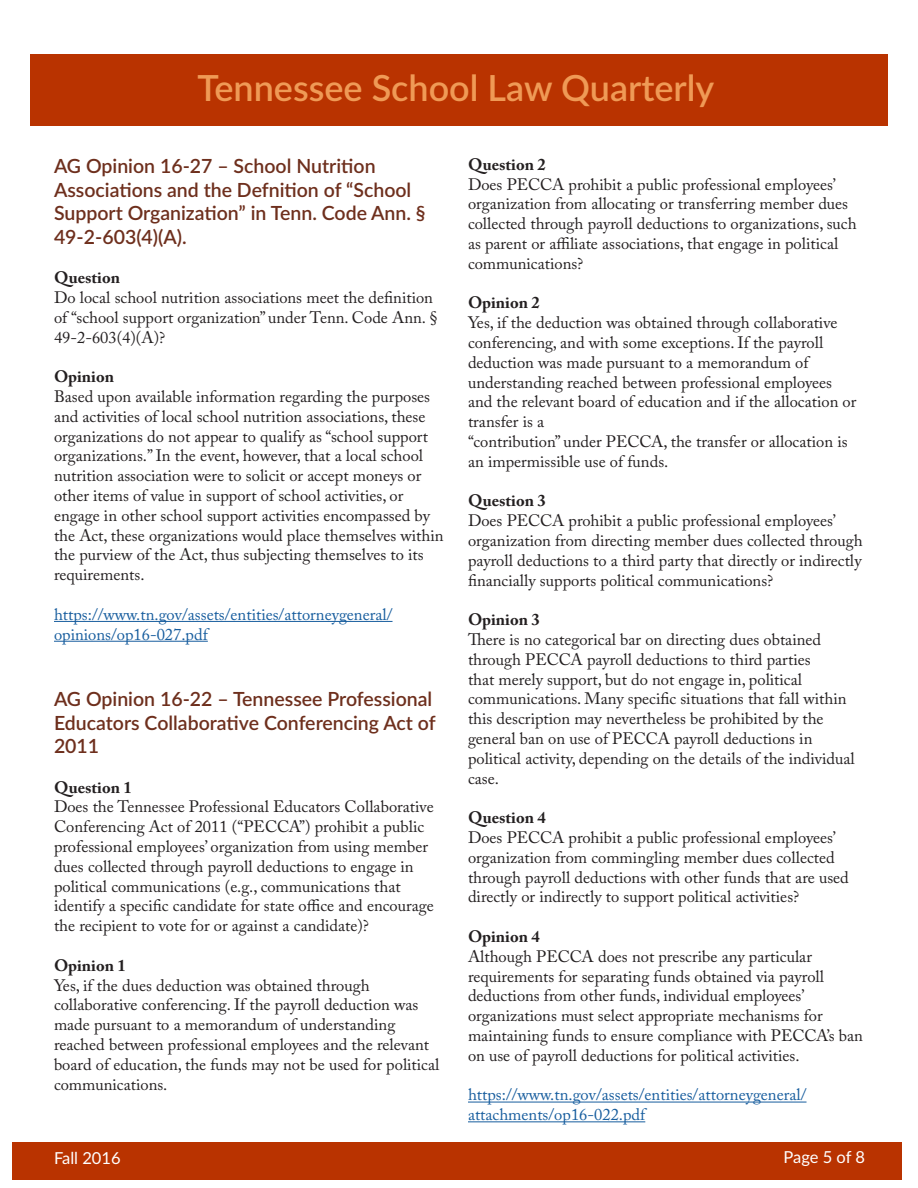
<style>
.page{position:relative;width:918px;height:1188px;background:#fff}
.page>*{position:absolute;margin:0;border:0;box-sizing:border-box;transform-origin:0 0}
.t1{font:600 36px "Lato";color:#ef9a56}
.t2{font:600 19.5px/23.4px "Lato";color:#6e2f1d}
.t3{font:16.5px/19.8px "Adobe Caslon Pro";color:#231f20}
.t4{font:16.5px/19.8px "Adobe Caslon Pro";color:#175d9e}
.t5{font:700 16.5px "Adobe Caslon Pro";color:#231f20}
.t6{font:16.5px "Lato";color:#fff}
</style>
<div class="page">
<div style="left:12px;top:1142px;width:890px;height:38px;background:#b93300"></div>
<div style="left:30px;top:54px;width:858px;height:72px;background:#b93300"></div>
<hr style="left:54px;top:621px;width:339px;height:1px;background:#175d9e">
<hr style="left:54px;top:641px;width:154px;height:1px;background:#175d9e">
<hr style="left:468px;top:1102px;width:339px;height:1px;background:#175d9e">
<hr style="left:468px;top:1121px;width:177px;height:1px;background:#175d9e">
<h1 class="t1" style="left:197px;top:62px;width:519px">Tennessee School Law Quarterly</h1>
<p class="t2" style="left:54px;top:154px;width:373px">AG Opinion 16-27 – School Nutrition Associations and the Defnition of “School Support Organization” in Tenn. Code Ann. § 49-2-603(4)(A).</p>
<p class="t5" style="left:54px;top:268px;width:68px">Question</p>
<p class="t3" style="left:54px;top:287px;width:386px">Do local school nutrition associations meet the definition of “school support organization” under Tenn. Code Ann. §<br>49-2-603(4)(A)?</p>
<p class="t5" style="left:54px;top:367px;width:62px">Opinion</p>
<p class="t3" style="left:54px;top:386px;width:391px">Based upon available information regarding the purposes and activities of local school nutrition associations, these organizations do not appear to qualify as “school support organizations.” In the event, however, that a local school nutrition association were to solicit or accept moneys or other items of value in support of school activities, or engage in other school support activities encompassed by the Act, these organizations would place themselves within the purview of the Act, thus subjecting themselves to its requirements.</p>
<p class="t4" style="left:54px;top:604px;width:340px">https://www.tn.gov/assets/entities/attorneygeneral/ opinions/op16-027.pdf</p>
<p class="t2" style="left:54px;top:687px;width:383px">AG Opinion 16-22 – Tennessee Professional<br>Educators Collaborative Conferencing Act of<br>2011</p>
<p class="t5" style="left:54px;top:777px;width:79px">Question 1</p>
<p class="t3" style="left:54px;top:797px;width:381px">Does the Tennessee Professional Educators Collaborative Conferencing Act of 2011 (“PECCA”) prohibit a public professional employees’ organization from using member dues collected through payroll deductions to engage in political communications (e.g., communications that identify a specific candidate for state office and encourage the recipient to vote for or against a candidate)?</p>
<p class="t5" style="left:54px;top:955px;width:73px">Opinion 1</p>
<p class="t3" style="left:54px;top:975px;width:387px">Yes, if the dues deduction was obtained through collaborative conferencing. If the payroll deduction was made pursuant to a memorandum of understanding reached between professional employees and the relevant board of education, the funds may not be used for political communications.</p>
<p class="t6" style="left:54px;top:1147px;width:68px">Fall 2016</p>
<p class="t5" style="left:468px;top:154px;width:79px">Question 2</p>
<p class="t3" style="left:468px;top:174px;width:390px">Does PECCA prohibit a public professional employees’ organization from allocating or transferring member dues collected through payroll deductions to organizations, such as parent or affiliate associations, that engage in political communications?</p>
<p class="t5" style="left:468px;top:293px;width:73px">Opinion 2</p>
<p class="t3" style="left:468px;top:313px;width:390px">Yes, if the deduction was obtained through collaborative conferencing, and with some exceptions. If the payroll deduction was made pursuant to a memorandum of understanding reached between professional employees and the relevant board of education and if the allocation or transfer is a</p>
<p class="t3" style="left:468px;top:431px;width:381px">“contribution” under PECCA, the transfer or allocation is an impermissible use of funds.</p>
<p class="t5" style="left:468px;top:491px;width:79px">Question 3</p>
<p class="t3" style="left:468px;top:511px;width:396px">Does PECCA prohibit a public professional employees’ organization from directing member dues collected through payroll deductions to a third party that directly or indirectly financially supports political communications?</p>
<p class="t5" style="left:468px;top:610px;width:73px">Opinion 3</p>
<p class="t3" style="left:468px;top:629px;width:388px">There is no categorical bar on directing dues obtained through PECCA payroll deductions to third parties<br>that merely support, but do not engage in, political communications. Many specific situations that fall within this description may nevertheless be prohibited by the general ban on use of PECCA payroll deductions in political activity, depending on the details of the individual case.</p>
<p class="t5" style="left:468px;top:808px;width:79px">Question 4</p>
<p class="t3" style="left:468px;top:827px;width:382px">Does PECCA prohibit a public professional employees’ organization from commingling member dues collected through payroll deductions with other funds that are used directly or indirectly to support political activities?</p>
<p class="t5" style="left:468px;top:927px;width:73px">Opinion 4</p>
<p class="t3" style="left:468px;top:946px;width:397px">Although PECCA does not prescribe any particular requirements for separating funds obtained via payroll deductions from other funds, individual employees’ organizations must select appropriate mechanisms for maintaining funds to ensure compliance with PECCA’s ban on use of payroll deductions for political activities.</p>
<p class="t4" style="left:468px;top:1085px;width:340px">https://www.tn.gov/assets/entities/attorneygeneral/ attachments/op16-022.pdf</p>
<p class="t6" style="left:784px;top:1145px;width:83px">Page 5 of 8</p>
</div>
